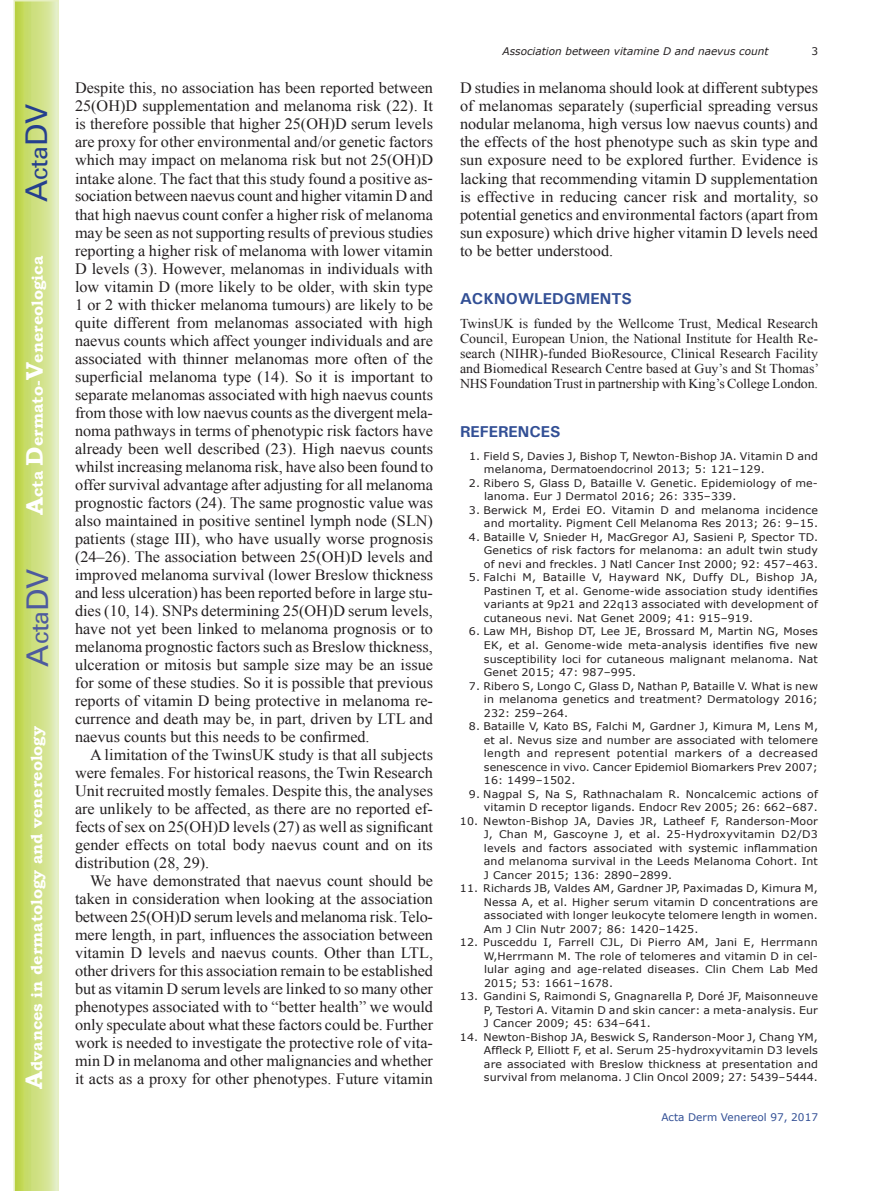
<style>
.page{position:relative;width:893px;height:1191px;background:#fff}
.page>*{position:absolute;margin:0;border:0;box-sizing:border-box;transform-origin:0 0}
.t1{font:30px "Univers";color:#4d5a9e}
.t2{font:30px "Univers";color:#253f8e}
.t3{font:15.75px/18px "Times New Roman";color:#231f20;text-align:justify}
.t4{font:700 15.75px "Bookman Old Style";color:#fff}
.t5{font:700 15.75px "Univers";color:#324f95}
.t6{font:13.5px/15px "Times New Roman";letter-spacing:-.01em;color:#231f20;text-align:justify}
.t7{font:10.5px/13.5px "Verdana";letter-spacing:.01em;color:#231f20;text-align:justify;scale:1.05 1}
.t8{font:italic 10.5px "Verdana";color:#231f20}
.t9{font:10.5px "Verdana";color:#324f95}
.t10{font:10.5px "Verdana";letter-spacing:.01em;color:#231f20}
.s1{font-size:24px}
</style>
<div class="page">
<svg style="left:14px;top:0;width:45px;height:1191px;background:#cfe084"></svg>
<h1 class="t2" style="left:19px;top:202px;width:100px;rotate:-90deg">A<span class="s1">cta</span>DV</h1>
<p class="t4" style="left:28px;top:515px;width:260px;rotate:-90deg"><span class="s1">A</span>cta <span class="s1">D</span>ermato-<span class="s1">V</span>enereologica</p>
<h1 class="t1" style="left:20px;top:666px;width:100px;rotate:-90deg">A<span class="s1">cta</span>DV</h1>
<p class="t4" style="left:27px;top:1088px;width:364px;rotate:-90deg"><span class="s1">A</span>dvances in dermatology and venereology</p>
<p class="t3" style="left:75px;top:79px;width:360px">Despite this, no association has been reported between 25(OH)D supplementation and melanoma risk (22). It is therefore possible that higher 25(OH)D serum levels are proxy for other environmental and/or genetic factors which may impact on melanoma risk but not 25(OH)D intake alone. The fact that this study found a positive as&shy;sociation between naevus count and higher vitamin D and that high naevus count confer a higher risk of melanoma may be seen as not supporting results of previous studies reporting a higher risk of melanoma with lower vitamin D levels (3). However, melanomas in individuals with low vitamin D (more likely to be older, with skin type 1 or 2 with thicker melanoma tumours) are likely to be quite different from melanomas associated with high naevus counts which affect younger individuals and are associated with thinner melanomas more often of the superficial melanoma type (14). So it is important to separate melanomas associated with high naevus counts from those with low naevus counts as the divergent mela&shy;noma pathways in terms of phenotypic risk factors have already been well described (23). High naevus counts whilst increasing melanoma risk, have also been found to offer survival advantage after adjusting for all melanoma prognostic factors (24). The same prognostic value was also maintained in positive sentinel lymph node (SLN) patients (stage III), who have usually worse prognosis (24–26). The association between 25(OH)D levels and improved melanoma survival (lower Breslow thickness and less ulceration) has been reported before in large stu&shy;dies (10, 14). SNPs determining 25(OH)D serum levels, have not yet been linked to melanoma prognosis or to melanoma prognostic factors such as Breslow thickness, ulceration or mitosis but sample size may be an issue for some of these studies. So it is possible that previous reports of vitamin D being protective in melanoma re&shy;currence and death may be, in part, driven by LTL and naevus counts but this needs to be confirmed.</p>
<p class="t3" style="left:75px;top:745px;width:360px;text-indent:15px">A limitation of the TwinsUK study is that all subjects were females. For historical reasons, the Twin Research Unit recruited mostly females. Despite this, the analyses are unlikely to be affected, as there are no reported ef&shy;fects of sex on 25(OH)D levels (27) as well as significant gender effects on total body naevus count and on its distribution (28, 29).</p>
<p class="t3" style="left:75px;top:871px;width:360px;text-indent:15px">We have demonstrated that naevus count should be taken in consideration when looking at the association between 25(OH)D serum levels and melanoma risk. Telo&shy;mere length, in part, influences the association between vitamin D levels and naevus counts. Other than LTL, other drivers for this association remain to be established but as vitamin D serum levels are linked to so many other phenotypes associated with to “better health” we would only speculate about what these factors could be. Further work is needed to investigate the protective role of vita&shy;min D in melanoma and other malignancies and whether it acts as a proxy for other phenotypes. Future vitamin</p>
<p class="t8" style="left:503px;top:44px;width:267px">Association between vitamine D and naevus count</p>
<p class="t10" style="left:811px;top:44px;width:8px">3</p>
<p class="t3" style="left:460px;top:79px;width:360px">D studies in melanoma should look at different subtypes of melanomas separately (superficial spreading versus nodular melanoma, high versus low naevus counts) and the effects of the host phenotype such as skin type and sun exposure need to be explored further. Evidence is lacking that recommending vitamin D supplementation is effective in reducing cancer risk and mortality, so potential genetics and environmental factors (apart from sun exposure) which drive higher vitamin D levels need to be better understood.</p>
<p class="t5" style="left:460px;top:289px;width:174px">ACKNOWLEDGMENTS</p>
<p class="t6" style="left:460px;top:316px;width:361px">TwinsUK is funded by the Wellcome Trust, Medical Research Council, European Union, the National Institute for Health Re&shy;search (NIHR)-funded BioResource, Clinical Research Facility and Biomedical Research Centre based at Guy’s and St Thomas’ NHS Foundation Trust in partnership with King’s College London.</p>
<p class="t5" style="left:460px;top:422px;width:102px">REFERENCES</p>
<p class="t7" style="left:484px;top:449px;width:320px;text-indent:-15px">1. Field S, Davies J, Bishop T, Newton-Bishop JA. Vitamin D and melanoma, Dermatoendocrinol 2013; 5: 121–129.</p>
<p class="t7" style="left:484px;top:476px;width:320px;text-indent:-15px">2. Ribero S, Glass D, Bataille V. Genetic. Epidemiology of me&shy;lanoma. Eur J Dermatol 2016; 26: 335–339.</p>
<p class="t7" style="left:469px;top:503px;width:334px;text-align:right">3. Berwick M, Erdei EO. Vitamin D and melanoma incidence and mortality. Pigment Cell Melanoma Res 2013; 26: 9–15.</p>
<p class="t7" style="left:484px;top:530px;width:320px;text-indent:-15px">4. Bataille V, Snieder H, MacGregor AJ, Sasieni P, Spector TD.<br>Genetics of risk factors for melanoma: an adult twin study of nevi and freckles. J Natl Cancer Inst 2000; 92: 457–463.</p>
<p class="t7" style="left:484px;top:571px;width:320px;text-indent:-15px">5. Falchi M, Bataille V, Hayward NK, Duffy DL, Bishop JA, Pastinen T, et al. Genome-wide association study identifies variants at 9p21 and 22q13 associated with development of cutaneous nevi. Nat Genet 2009; 41: 915–919.</p>
<p class="t7" style="left:484px;top:625px;width:320px;text-indent:-15px">6. Law MH, Bishop DT, Lee JE, Brossard M, Martin NG, Moses EK, et al. Genome-wide meta-analysis identifies five new susceptibility loci for cutaneous malignant melanoma. Nat Genet 2015; 47: 987–995.</p>
<p class="t7" style="left:484px;top:679px;width:320px;text-indent:-15px">7. Ribero S, Longo C, Glass D, Nathan P, Bataille V. What is new in melanoma genetics and treatment? Dermatology 2016; 232: 259–264.</p>
<p class="t7" style="left:484px;top:719px;width:320px;text-indent:-15px">8. Bataille V, Kato BS, Falchi M, Gardner J, Kimura M, Lens M, et al. Nevus size and number are associated with telomere length and represent potential markers of a decreased senescence in vivo. Cancer Epidemiol Biomarkers Prev 2007; 16: 1499–1502.</p>
<p class="t7" style="left:469px;top:787px;width:334px;text-align:right">9. Nagpal S, Na S, Rathnachalam R. Noncalcemic actions of vitamin D receptor ligands. Endocr Rev 2005; 26: 662–687.</p>
<p class="t7" style="left:484px;top:814px;width:320px;text-indent:-24px">10. Newton-Bishop JA, Davies JR, Latheef F, Randerson-Moor J, Chan M, Gascoyne J, et al. 25-Hydroxyvitamin D2/D3 levels and factors associated with systemic inflammation and melanoma survival in the Leeds Melanoma Cohort. Int J Cancer 2015; 136: 2890–2899.</p>
<p class="t7" style="left:484px;top:881px;width:320px;text-indent:-24px">11. Richards JB, Valdes AM, Gardner JP, Paximadas D, Kimura M, Nessa A, et al. Higher serum vitamin D concentrations are associated with longer leukocyte telomere length in women.<br>Am J Clin Nutr 2007; 86: 1420–1425.</p>
<p class="t7" style="left:484px;top:935px;width:320px;text-indent:-24px">12. Pusceddu I, Farrell CJL, Di Pierro AM, Jani E, Herrmann W,Herrmann M. The role of telomeres and vitamin D in cel&shy;lular aging and age-related diseases. Clin Chem Lab Med 2015; 53: 1661–1678.</p>
<p class="t7" style="left:484px;top:989px;width:320px;text-indent:-24px">13. Gandini S, Raimondi S, Gnagnarella P, Doré JF, Maisonneuve P, Testori A. Vitamin D and skin cancer: a meta-analysis. Eur J Cancer 2009; 45: 634–641.</p>
<p class="t7" style="left:484px;top:1030px;width:320px;text-indent:-24px">14. Newton-Bishop JA, Beswick S, Randerson-Moor J, Chang YM, Affleck P, Elliott F, et al. Serum 25-hydroxyvitamin D3 levels are associated with Breslow thickness at presentation and survival from melanoma. J Clin Oncol 2009; 27: 5439–5444.</p>
<p class="t9" style="left:661px;top:1109px;width:158px">Acta Derm Venereol 97, 2017</p>
</div>
